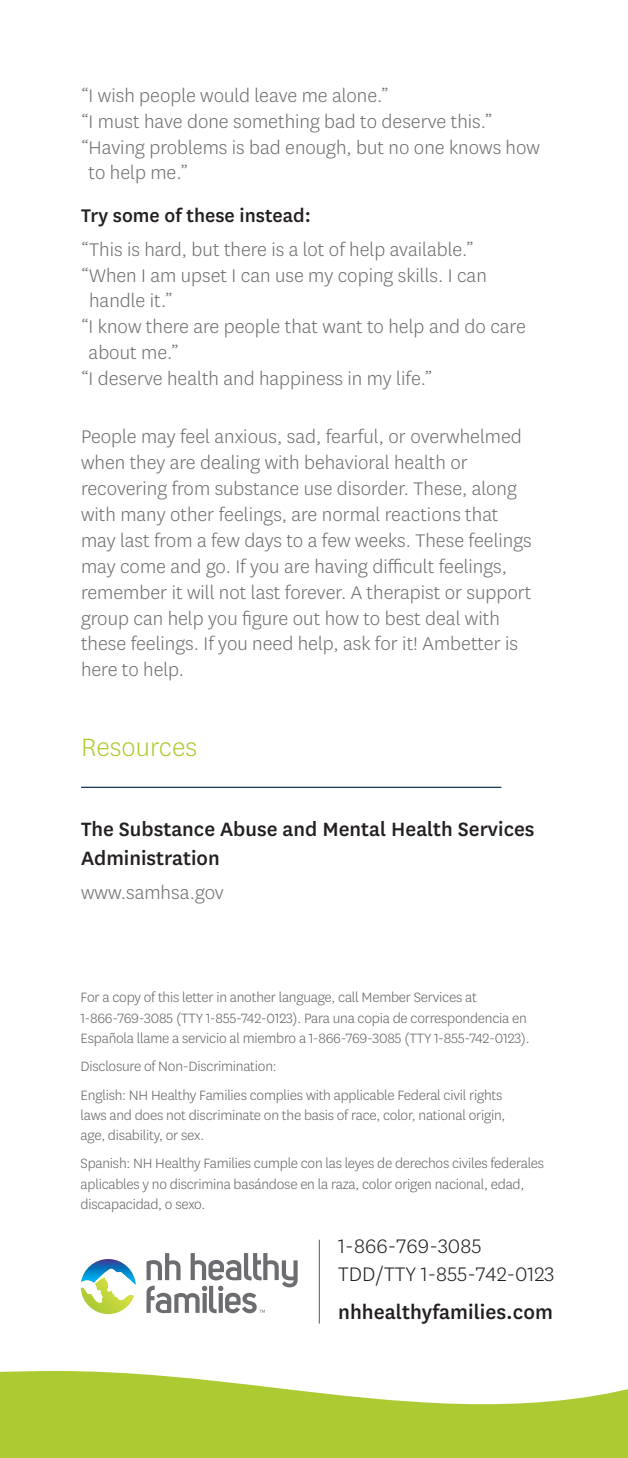
<style>
.page{position:relative;width:628px;height:1458px;background:#fff}
.page>*{position:absolute;margin:0;border:0;box-sizing:border-box;transform-origin:0 0}
.t1{font:300 29.25px "Centene Sans";color:#accb33}
.t2{font:300 22.95px/27.4px "Centene Sans";color:#231f20}
.t3{font:500 22.95px "Centene Sans";color:#231f20}
.t4{font:500 22.5px/29.2px "Centene Sans";color:#231f20}
.body_text{font:300 21.38px/25.9px "Centene Sans";color:#6c6d70}
.body_text-2{font:500 21.38px "Centene Sans";color:#231f20}
.t5{font:300 15.75px/20.2px "Centene Sans";letter-spacing:-.015em;color:#636366}
</style>
<div class="page">
<svg style="left:0;top:1371px;width:628px;height:87px;fill:#accb33"></svg>
<hr style="left:319px;top:1240px;width:1px;height:84px;background:#6c6d70">
<svg style="left:146px;top:1253px;width:152px;height:61px"></svg>
<svg style="left:81px;top:1259px;width:55px;height:55px"></svg>
<hr style="left:81px;top:787px;width:420px;height:1px;background:#001e49">
<p class="body_text" style="left:81px;top:82px;width:309px">“I wish people would leave me alone.”</p>
<p class="body_text" style="left:81px;top:108px;width:413px">“I must have done something bad to deserve this.”</p>
<p class="body_text" style="left:89px;top:134px;width:453px;text-indent:-8px">“Having problems is bad enough, but no one knows how to help me.”</p>
<p class="body_text-2" style="left:81px;top:201px;width:231px">Try some of these instead:</p>
<p class="body_text" style="left:81px;top:236px;width:394px">“This is hard, but there is a lot of help available.”</p>
<p class="body_text" style="left:89px;top:262px;width:399px;text-indent:-8px">“When I am upset I can use my coping skills. I can handle it.”</p>
<p class="body_text" style="left:89px;top:313px;width:439px;text-indent:-8px">“I know there are people that want to help and do care about me.”</p>
<p class="body_text" style="left:81px;top:365px;width:353px">“I deserve health and happiness in my life.”</p>
<p class="body_text" style="left:81px;top:423px;width:452px">People may feel anxious, sad, fearful, or overwhelmed when they are dealing with behavioral health or recovering from substance use disorder. These, along with many other feelings, are normal reactions that may last from a few days to a few weeks. These feelings may come and go. If you are having difficult feelings, remember it will not last forever. A therapist or support group can help you figure out how to best deal with these feelings. If you need help, ask for it! Ambetter is here to help.</p>
<p class="t1" style="left:81px;top:729px;width:118px">Resources</p>
<p class="t4" style="left:81px;top:813px;width:455px">The Substance Abuse and Mental Health Services<br>Administration</p>
<p class="body_text" style="left:81px;top:879px;width:144px">www.samhsa.gov</p>
<p class="t5" style="left:81px;top:987px;width:450px">For a copy of this letter in another language, call Member Services at<br>1-866-769-3085 (TTY 1-855-742-0123). Para una copia de correspondencia en<br>Española llame a servicio al miembro a 1-866-769-3085 (TTY 1-855-742-0123).</p>
<p class="t5" style="left:81px;top:1052px;width:423px;line-height:28.3px">Disclosure of Non-Discrimination:<br>English: NH Healthy Families complies with applicable Federal civil rights</p>
<p class="t5" style="left:81px;top:1104px;width:426px">laws and does not discriminate on the basis of race, color, national origin, age, disability, or sex.</p>
<p class="t5" style="left:81px;top:1153px;width:465px">Spanish: NH Healthy Families cumple con las leyes de derechos civiles federales aplicables y no discrimina basándose en la raza, color origen nacional, edad, discapacidad, o sexo.</p>
<p class="t2" style="left:338px;top:1232px;width:218px">1-866-769-3085<br>TDD/TTY 1-855-742-0123</p>
<p class="t3" style="left:338px;top:1296px;width:216px">nhhealthyfamilies.com</p>
</div>
